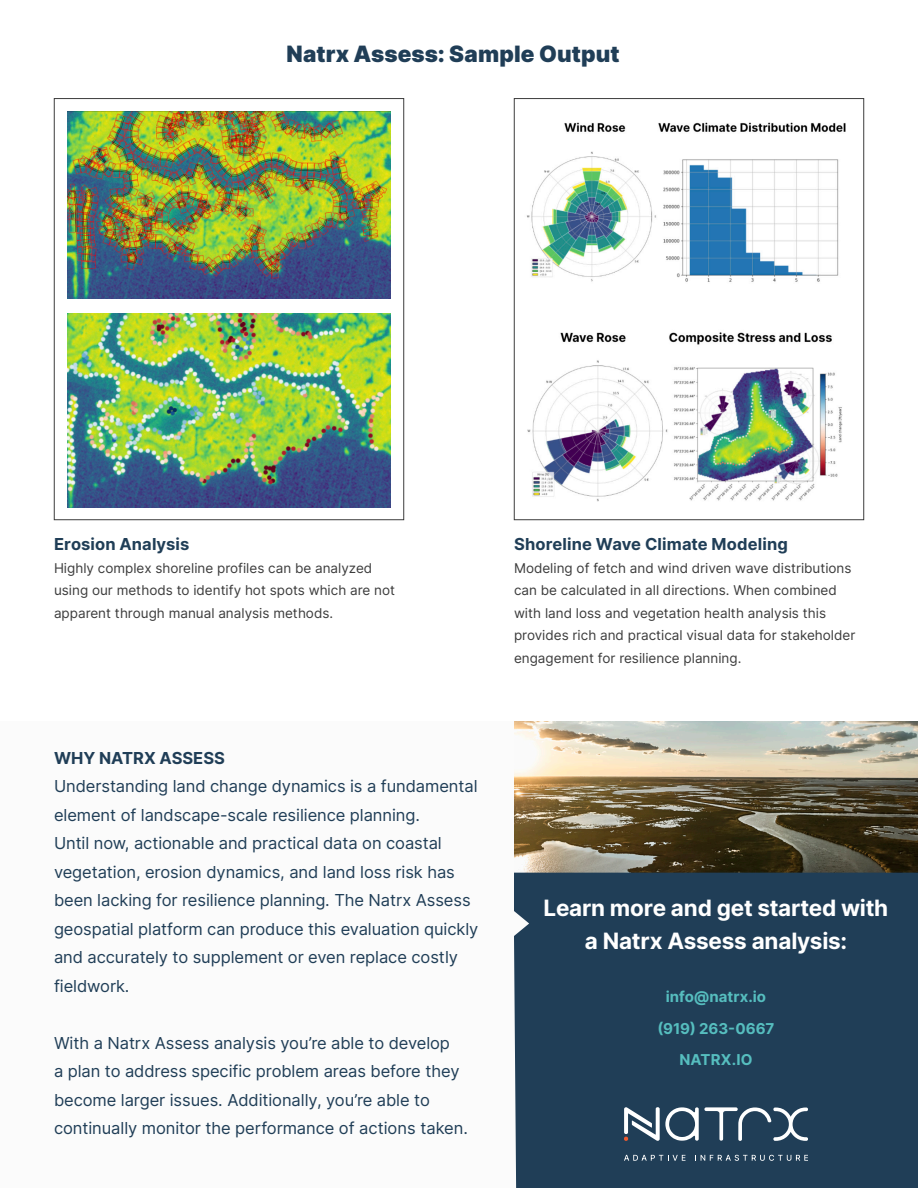
<style>
.page{position:relative;width:918px;height:1188px;background:#fff}
.page>*{position:absolute;margin:0;border:0;box-sizing:border-box;transform-origin:0 0}
.t1{font:700 22.5px "Inter";letter-spacing:-.01em;color:#fff}
.t2{font:900 22.5px "Inter";letter-spacing:.005em;color:#203e57}
.t3{font:16.5px/28.5px "Inter";letter-spacing:-.005em;color:#203e57}
.t4{font:700 16.5px "Inter";letter-spacing:.005em;color:#203e57}
.t5{font:700 15px "Inter";color:#56bebf}
.t6{font:13.5px/22.5px "Inter";color:#3c3c3c}
</style>
<div class="page">
<div style="left:0;top:722px;width:918px;height:466px;background:#fbfbfb"></div>
<div style="left:54px;top:98px;width:350px;height:422px;background:#fff;border:1px solid #3c3c3c"></div>
<img style="left:514px;top:722px;width:404px;height:151px">
<div style="left:514px;top:873px;width:404px;height:315px;background:#203e57"></div>
<svg style="left:624px;top:1107px;width:184px;height:34px"></svg>
<svg style="left:624px;top:1155px;width:62px;height:6px"></svg>
<svg style="left:695px;top:1155px;width:113px;height:6px"></svg>
<img style="left:67px;top:112px;width:324px;height:186px">
<img style="left:67px;top:313px;width:324px;height:195px">
<div style="left:514px;top:98px;width:350px;height:422px;background:#fff;border:1px solid #3c3c3c"></div>
<img style="left:527px;top:122px;width:319px;height:160px">
<img style="left:527px;top:332px;width:316px;height:170px">
<p class="t2" style="left:286px;top:37px;width:335px">Natrx Assess: Sample Output</p>
<p class="t4" style="left:54px;top:532px;width:137px">Erosion Analysis</p>
<p class="t6" style="left:54px;top:556px;width:343px">Highly complex shoreline profiles can be analyzed using our methods to identify hot spots which are not apparent through manual analysis methods.</p>
<p class="t4" style="left:54px;top:745px;width:173px">WHY NATRX ASSESS</p>
<p class="t3" style="left:54px;top:771px;width:426px">Understanding land change dynamics is a fundamental element of landscape-scale resilience planning.<br>Until now, actionable and practical data on coastal vegetation, erosion dynamics, and land loss risk has been lacking for resilience planning. The Natrx Assess geospatial platform can produce this evaluation quickly and accurately to supplement or even replace costly fieldwork.</p>
<p class="t3" style="left:54px;top:1028px;width:416px">With a Natrx Assess analysis you’re able to develop<br>a plan to address specific problem areas before they become larger issues. Additionally, you’re able to continually monitor the performance of actions taken.</p>
<p class="t4" style="left:514px;top:532px;width:275px">Shoreline Wave Climate Modeling</p>
<p class="t6" style="left:514px;top:556px;width:343px">Modeling of fetch and wind driven wave distributions can be calculated in all directions. When combined with land loss and vegetation health analysis this provides rich and practical visual data for stakeholder engagement for resilience planning.</p>
<p class="t1" style="left:544px;top:891px;width:346px">Learn more and get started with</p>
<p class="t1" style="left:585px;top:924px;width:264px">a Natrx Assess analysis:</p>
<p class="t5" style="left:666px;top:986px;width:102px">info@natrx.io</p>
<p class="t5" style="left:657px;top:1017px;width:119px">(919) 263-0667</p>
<p class="t5" style="left:680px;top:1049px;width:74px">NATRX.IO</p>
</div>
